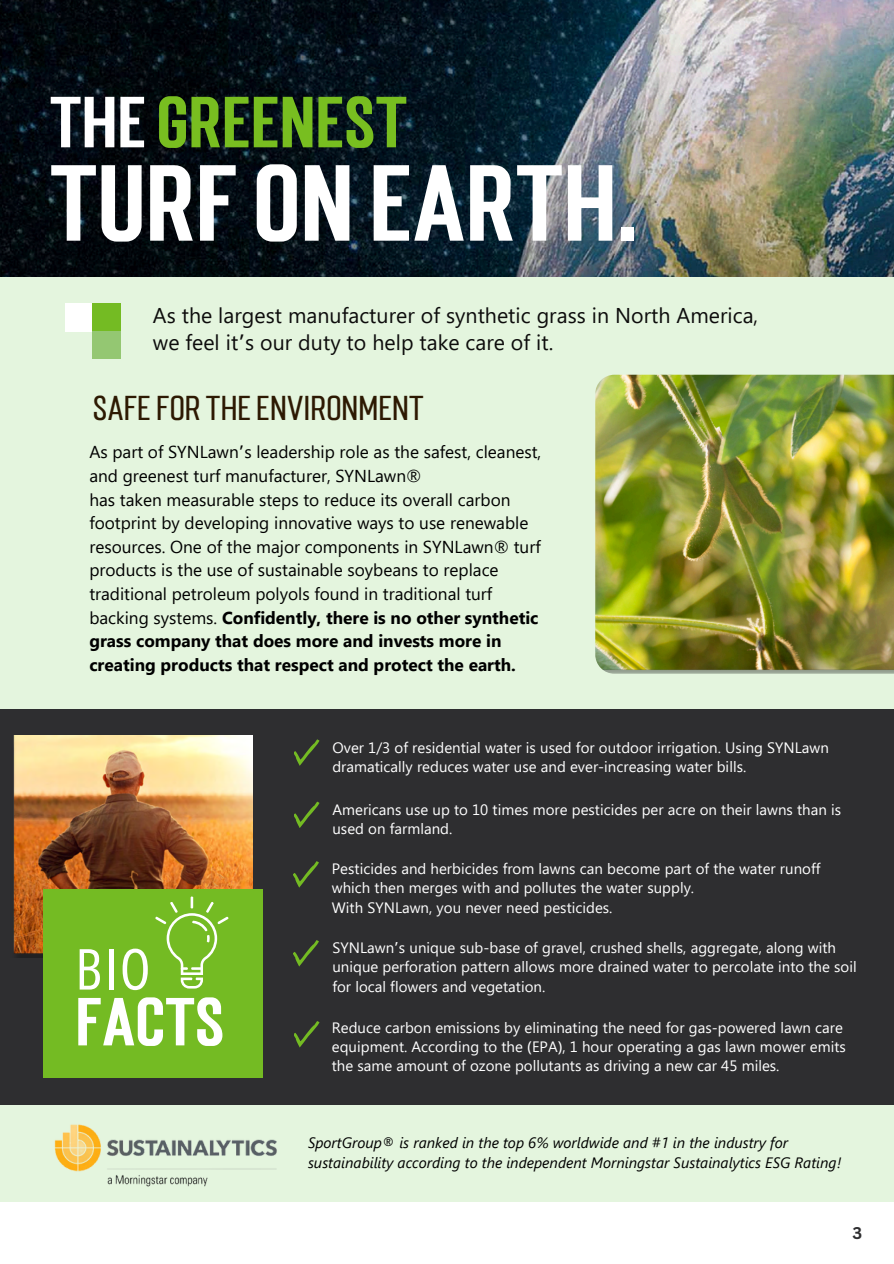
<style>
.page{position:relative;width:894px;height:1264px;background:#fff}
.page>*{position:absolute;margin:0;border:0;box-sizing:border-box;transform-origin:0 0}
.t1{font:700 90px "Mostin";color:#fff}
.t2{font:700 60.15px "Mostin";color:#78be20}
.t3{font:700 56.55px/55.8px "Mostin";color:#fff}
.t4{font:28.8px "Mostin";color:#2d1902}
.t5{font:21.3px/27px "Segoe UI";letter-spacing:.005em;color:#0d0c0c}
.t6{font:17.25px/23.5px "Segoe UI";color:#000}
.t7{font:700 16.5px "Canva Sans";color:#2e2e30}
.t8{font:15px/19.2px "Segoe UI";letter-spacing:.005em;color:#fff}
.t9{font:italic 15px/20.2px "Segoe UI";color:#000}
.s1{color:#fff}
.s2{font-family:"Noto Sans Gurmukhi"}
.s3{font-weight:700}
.s4{font-family:"Open Sans Condensed";font-weight:400}
.s5{font-family:"Noto Sans"}
</style>
<div class="page">
<div style="left:0;top:0;width:893px;height:1263px;background:#e4f5de"></div>
<img style="left:0;top:0;width:893px;height:277px">
<div style="left:65px;top:303px;width:28px;height:28px;background:#fff"></div>
<div style="left:93px;top:303px;width:28px;height:28px;background:#74bb23"></div>
<div style="left:93px;top:331px;width:28px;height:28px;background:#94c772"></div>
<img style="left:595px;top:375px;width:298px;height:298px">
<div style="left:0;top:1202px;width:893px;height:61px;background:#fff"></div>
<div style="left:0;top:708px;width:893px;height:396px;background:#2e2e30"></div>
<svg style="left:294px;top:739px;width:25px;height:26px"></svg>
<svg style="left:294px;top:801px;width:25px;height:27px"></svg>
<svg style="left:293px;top:861px;width:26px;height:26px"></svg>
<svg style="left:293px;top:940px;width:26px;height:26px"></svg>
<svg style="left:294px;top:1021px;width:25px;height:26px"></svg>
<img style="left:13px;top:735px;width:239px;height:222px">
<div style="left:43px;top:889px;width:219px;height:188px;background:#74bb23"></div>
<svg style="left:155px;top:896px;width:73px;height:92px"></svg>
<img style="left:54px;top:1124px;width:223px;height:62px">
<h5 class="t2" style="left:50px;top:96px;width:359px"><span class="s1">THE</span> GREENEST</h5>
<h1 class="t1" style="left:50px;top:164px;width:590px">TURF ON EARTH.</h1>
<p class="t5" style="left:153px;top:300px;width:606px">As the largest manufacturer of synthetic grass in North America, we feel it<span class="s2">’</span>s our duty to help take care of it.</p>
<h6 class="t4" style="left:93px;top:395px;width:333px">SAFE FOR THE ENVIRONMENT</h6>
<p class="t6" style="left:89px;top:439px;width:453px">As part of SYNLawn<span class="s2">’</span>s leadership role as the safest, cleanest, and greenest turf manufacturer, SYNLawn®</p>
<p class="t6" style="left:89px;top:486px;width:452px">has taken measurable steps to reduce its overall carbon footprint by developing innovative ways to use renewable resources. One of the major components in SYNLawn® turf products is the use of sustainable soybeans to replace traditional petroleum polyols found in traditional turf backing systems. <span class="s3">Confidently, there is no other synthetic grass company that does more and invests more in creating products that respect and protect the earth.</span></p>
<h2 class="t3" style="left:75px;top:941px;width:150px"><span class="s4">BIO<br></span>FACTS</h2>
<p class="t8" style="left:332px;top:736px;width:498px">Over 1/3 of residential water is used for outdoor irrigation. Using SYNLawn dramatically reduces water use and ever-increasing water bills.</p>
<p class="t8" style="left:332px;top:799px;width:510px">Americans use up to 10 times more pesticides per acre on their lawns than is used on farmland.</p>
<p class="t8" style="left:332px;top:858px;width:490px">Pesticides and herbicides from lawns can become part of the water runoff which then merges with and pollutes the water supply.</p>
<p class="t8" style="left:332px;top:896px;width:282px">With SYNLawn, you never need pesticides.</p>
<h3 class="t8" style="left:332px;top:937px;width:525px">SYNLawn<span class="s2">’</span>s unique sub-base of gravel, crushed shells, aggregate, along with unique perforation pattern allows more drained water to percolate into the soil for local flowers and vegetation.</h3>
<p class="t8" style="left:332px;top:1016px;width:515px">Reduce carbon emissions by eliminating the need for gas-powered lawn care equipment. According to the <span class="s5">(</span>EPA<span class="s5">)</span>, 1 hour operating a gas lawn mower emits the same amount of ozone pollutants as driving a new car 45 miles.</p>
<p class="t9" style="left:308px;top:1131px;width:534px">SportGroup® is ranked in the top 6% worldwide and #1 in the industry for sustainability according to the independent Morningstar Sustainalytics ESG Rating!</p>
<h4 class="t7" style="left:852px;top:1221px;width:11px">3</h4>
</div>
